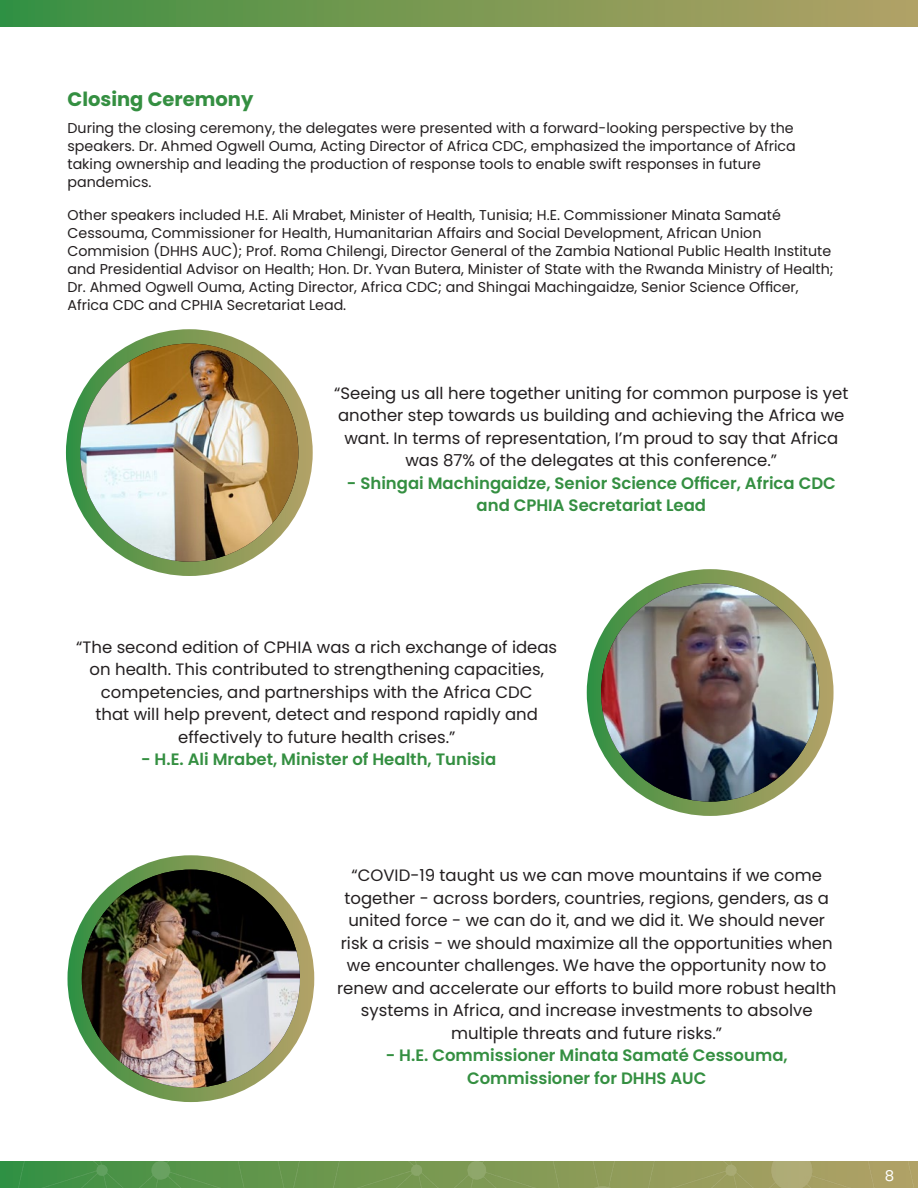
<style>
.page{position:relative;width:918px;height:1188px;background:#fff}
.page>*{position:absolute;margin:0;border:0;box-sizing:border-box;transform-origin:0 0}
.t1{font:700 19.5px "Poppins";color:#348f41}
.t2{font:16.5px/22.5px "Poppins";color:#231f20;text-align:center}
.t3{font:600 16.5px/22.5px "Poppins";color:#348f41;text-align:center}
.t4{font:15px "Poppins";color:#fff}
.t5{font:14.25px/18px "Poppins";color:#231f20}
</style>
<div class="page">
<img style="left:0;top:1161px;width:918px;height:27px">
<div style="left:0;top:0;width:918px;height:27px;background:linear-gradient(to right,#3c9142,#b6a165)"></div>
<svg style="left:66px;top:329px;width:247px;height:247px;background:#799956"></svg>
<svg style="left:587px;top:569px;width:247px;height:247px;background:#799a57"></svg>
<svg style="left:68px;top:855px;width:246px;height:247px;background:#759753"></svg>
<img style="left:80px;top:344px;width:218px;height:218px;border-radius:109px">
<img style="left:601px;top:583px;width:218px;height:219px;border-radius:109px">
<img style="left:82px;top:870px;width:218px;height:218px;border-radius:109px">
<p class="t1" style="left:68px;top:88px;width:187px">Closing Ceremony</p>
<p class="t5" style="left:68px;top:119px;width:730px">During the closing ceremony, the delegates were presented with a forward-looking perspective by the speakers. Dr. Ahmed Ogwell Ouma, Acting Director of Africa CDC, emphasized the importance of Africa taking ownership and leading the production of response tools to enable swift responses in future pandemics.</p>
<p class="t5" style="left:68px;top:206px;width:768px">Other speakers included H.E. Ali Mrabet, Minister of Health, Tunisia; H.E. Commissioner Minata Samaté Cessouma, Commissioner for Health, Humanitarian Affairs and Social Development, African Union Commision (DHHS AUC); Prof. Roma Chilengi, Director General of the Zambia National Public Health Institute and Presidential Advisor on Health; Hon. Dr. Yvan Butera, Minister of State with the Rwanda Ministry of Health; Dr. Ahmed Ogwell Ouma, Acting Director, Africa CDC; and Shingai Machingaidze, Senior Science Officer, Africa CDC and CPHIA Secretariat Lead.</p>
<p class="t2" style="left:334px;top:382px;width:516px">“Seeing us all here together uniting for common purpose is yet another step towards us building and achieving the Africa we want. In terms of representation, I’m proud to say that Africa was 87% of the delegates at this conference.”</p>
<p class="t3" style="left:347px;top:472px;width:491px">- Shingai Machingaidze, Senior Science Officer, Africa CDC and CPHIA Secretariat Lead</p>
<p class="t2" style="left:76px;top:636px;width:482px">“The second edition of CPHIA was a rich exchange of ideas on health. This contributed to strengthening capacities, competencies, and partnerships with the Africa CDC<br>that will help prevent, detect and respond rapidly and effectively to future health crises.”</p>
<p class="t3" style="left:141px;top:749px;width:357px">- H.E. Ali Mrabet, Minister of Health, Tunisia</p>
<p class="t2" style="left:337px;top:864px;width:501px">“COVID-19 taught us we can move mountains if we come together - across borders, countries, regions, genders, as a united force - we can do it, and we did it. We should never risk a crisis - we should maximize all the opportunities when we encounter challenges. We have the opportunity now to renew and accelerate our efforts to build more robust health systems in Africa, and increase investments to absolve multiple threats and future risks.”</p>
<p class="t3" style="left:386px;top:1044px;width:404px">- H.E. Commissioner Minata Samaté Cessouma,</p>
<p class="t3" style="left:467px;top:1067px;width:241px">Commissioner for DHHS AUC</p>
<p class="t4" style="left:885px;top:1167px;width:11px">8</p>
</div>
